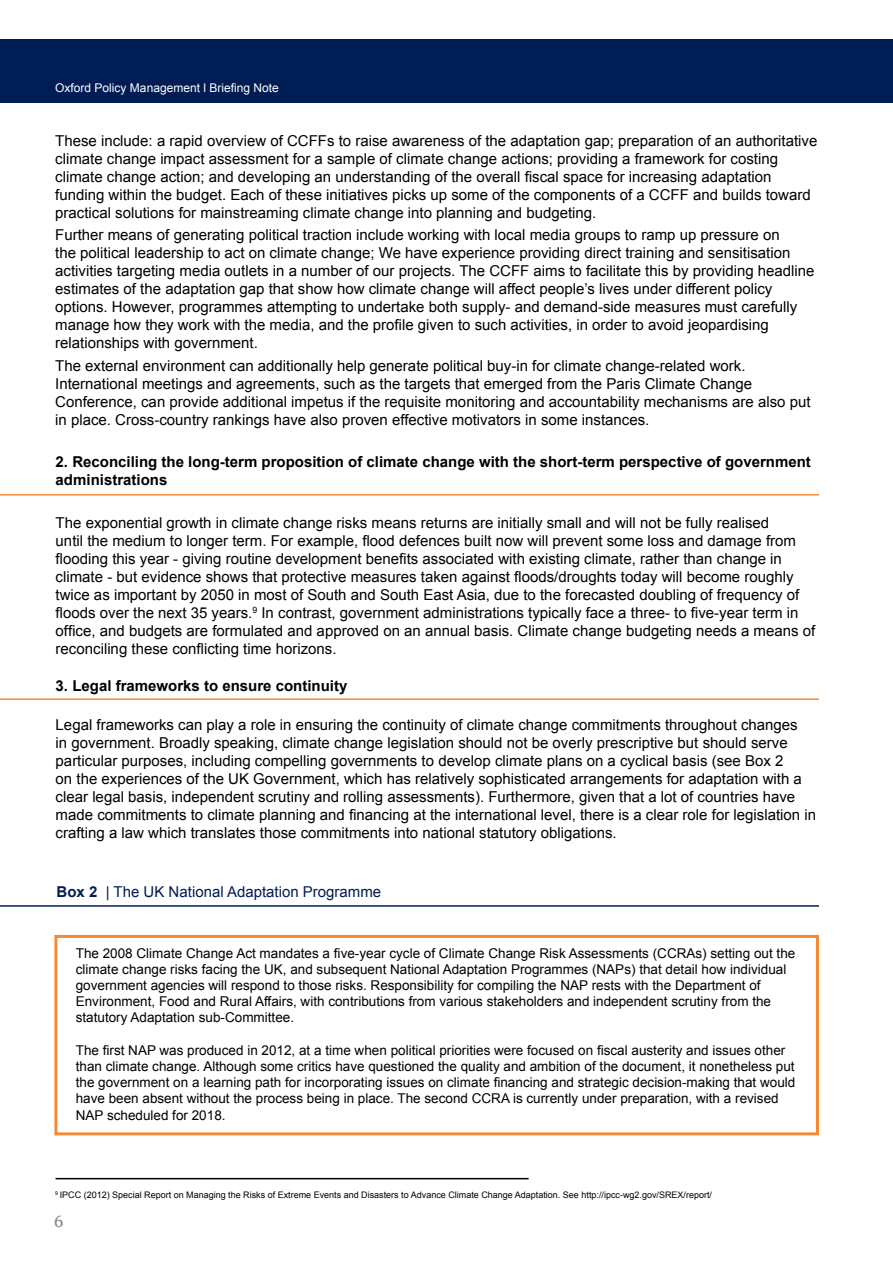
<style>
.page{position:relative;width:893px;height:1263px;background:#fff}
.page>*{position:absolute;margin:0;border:0;box-sizing:border-box;transform-origin:0 0}
.t1{font:16.5px "Georgia";color:#818285}
.t2{font:15px/18px "Arial";color:#000}
.t3{font:700 15px/18px "Arial";color:#000}
.t4{font:15px "Arial";color:#001c54}
.t5{font:13.5px/16.2px "Arial";color:#000}
.t6{font:12px "Arial";color:#fff}
.t7{font:9px "Arial";color:#000}
.s1{font-weight:700}
</style>
<div class="page">
<div style="left:0;top:39px;width:893px;height:64px;background:#001c54"></div>
<hr style="left:0;top:494px;width:819px;height:2px;background:#f68933">
<hr style="left:56px;top:1178px;width:473px;height:1px;background:#000">
<hr style="left:0;top:698px;width:819px;height:2px;background:#f68933">
<hr style="left:0;top:905px;width:819px;height:2px;background:#001c54">
<div style="left:54px;top:935px;width:765px;height:200px;border:3px solid #f68933"></div>
<p class="t6" style="left:55px;top:80px;width:225px">Oxford Policy Management l Briefing Note</p>
<p class="t2" style="left:55px;top:132px;width:764px">These include: a rapid overview of CCFFs to raise awareness of the adaptation gap; preparation of an authoritative climate change impact assessment for a sample of climate change actions; providing a framework for costing climate change action; and developing an understanding of the overall fiscal space for increasing adaptation funding within the budget. Each of these initiatives picks up some of the components of a CCFF and builds toward practical solutions for mainstreaming climate change into planning and budgeting.</p>
<p class="t2" style="left:55px;top:226px;width:761px">Further means of generating political traction include working with local media groups to ramp up pressure on<br>the political leadership to act on climate change; We have experience providing direct training and sensitisation activities targeting media outlets in a number of our projects. The CCFF aims to facilitate this by providing headline estimates of the adaptation gap that show how climate change will affect people’s lives under different policy options. However, programmes attempting to undertake both supply- and demand-side measures must carefully manage how they work with the media, and the profile given to such activities, in order to avoid jeopardising relationships with government.</p>
<p class="t2" style="left:55px;top:357px;width:757px">The external environment can additionally help generate political buy-in for climate change-related work.<br>International meetings and agreements, such as the targets that emerged from the Paris Climate Change Conference, can provide additional impetus if the requisite monitoring and accountability mechanisms are also put in place. Cross-country rankings have also proven effective motivators in some instances.</p>
<p class="t3" style="left:56px;top:454px;width:757px">2. Reconciling the long-term proposition of climate change with the short-term perspective of government administrations</p>
<p class="t2" style="left:56px;top:514px;width:761px">The exponential growth in climate change risks means returns are initially small and will not be fully realised<br>until the medium to longer term. For example, flood defences built now will prevent some loss and damage from flooding this year - giving routine development benefits associated with existing climate, rather than change in climate - but evidence shows that protective measures taken against floods/droughts today will become roughly twice as important by 2050 in most of South and South East Asia, due to the forecasted doubling of frequency of floods over the next 35 years.<sup>9</sup> In contrast, government administrations typically face a three- to five-year term in office, and budgets are formulated and approved on an annual basis. Climate change budgeting needs a means of reconciling these conflicting time horizons.</p>
<p class="t3" style="left:56px;top:677px;width:293px">3. Legal frameworks to ensure continuity</p>
<p class="t2" style="left:56px;top:716px;width:762px">Legal frameworks can play a role in ensuring the continuity of climate change commitments throughout changes<br>in government. Broadly speaking, climate change legislation should not be overly prescriptive but should serve particular purposes, including compelling governments to develop climate plans on a cyclical basis (see Box 2<br>on the experiences of the UK Government, which has relatively sophisticated arrangements for adaptation with a clear legal basis, independent scrutiny and rolling assessments). Furthermore, given that a lot of countries have made commitments to climate planning and financing at the international level, there is a clear role for legislation in crafting a law which translates those commitments into national statutory obligations.</p>
<p class="t4" style="left:57px;top:882px;width:326px"><span class="s1">Box 2</span> | The UK National Adaptation Programme</p>
<p class="t5" style="left:76px;top:945px;width:721px">The 2008 Climate Change Act mandates a five-year cycle of Climate Change Risk Assessments (CCRAs) setting out the climate change risks facing the UK, and subsequent National Adaptation Programmes (NAPs) that detail how individual government agencies will respond to those risks. Responsibility for compiling the NAP rests with the Department of Environment, Food and Rural Affairs, with contributions from various stakeholders and independent scrutiny from the statutory Adaptation sub-Committee.</p>
<p class="t5" style="left:76px;top:1042px;width:721px">The first NAP was produced in 2012, at a time when political priorities were focused on fiscal austerity and issues other than climate change. Although some critics have questioned the quality and ambition of the document, it nonetheless put the government on a learning path for incorporating issues on climate financing and strategic decision-making that would have been absent without the process being in place. The second CCRA is currently under preparation, with a revised NAP scheduled for 2018.</p>
<p class="t7" style="left:55px;top:1188px;width:658px"><sup>9</sup> IPCC (2012) Special Report on Managing the Risks of Extreme Events and Disasters to Advance Climate Change Adaptation. See http://ipcc-wg2.gov/SREX/report/</p>
<p class="t1" style="left:54px;top:1211px;width:11px">6</p>
</div>
